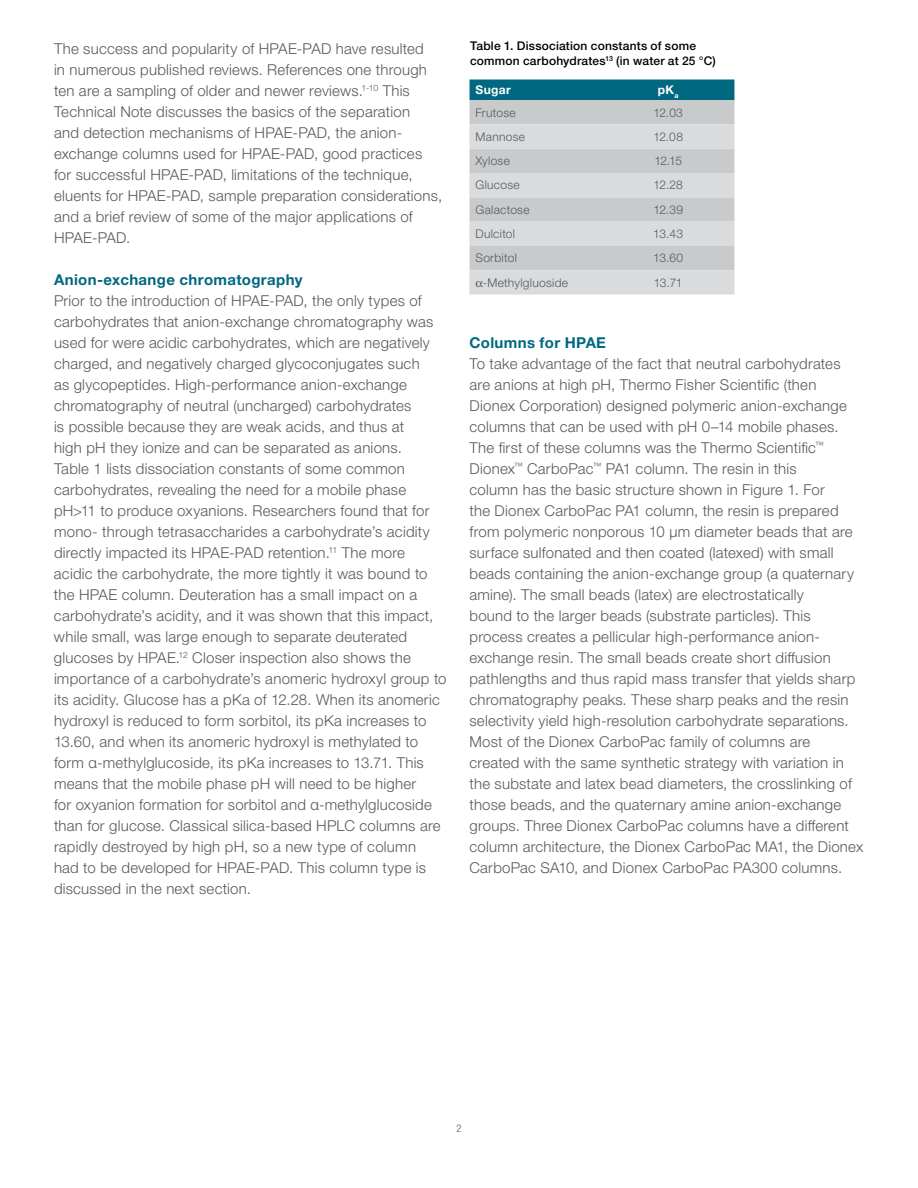
<style>
.page{position:relative;width:918px;height:1188px;background:#fff}
.page>*{position:absolute;margin:0;border:0;box-sizing:border-box;transform-origin:0 0}
.t1{font:300 15px/21px "Helvetica Neue LTW1 G";letter-spacing:.015em;color:#58595b}
.t2{font:700 15px "Helvetica Neue LTW1 G";letter-spacing:.025em;color:#006880}
.t3{font:300 12px "Helvetica Neue LTW1 G";letter-spacing:.025em;color:#58595b}
.t4{font:500 12px/15.8px "Helvetica Neue LTW1 G";letter-spacing:.015em;color:#000}
.t5{font:700 12px "Helvetica Neue LTW1 G";letter-spacing:.035em;color:#fff}
.t6{font:300 condensed 10.5px "Helvetica Neue LTW1 G";color:#58595b}
</style>
<div class="page">
<div style="left:469px;top:80px;width:265px;height:20px;background:#006880"></div>
<div style="left:469px;top:100px;width:265px;height:24px;background:#c9cacc"></div>
<svg style="left:469px;top:124px;width:265px;height:171px;background:#d3d4d5"></svg>
<svg style="left:476px;top:281px;width:7px;height:6px"></svg>
<p class="t1" style="left:54px;top:38px;width:390px">The success and popularity of HPAE-PAD have resulted<br>in numerous published reviews. References one through ten are a sampling of older and newer reviews.<sup>1-10</sup> This Technical Note discusses the basics of the separation<br>and detection mechanisms of HPAE-PAD, the anion&shy;exchange columns used for HPAE-PAD, good practices for successful HPAE-PAD, limitations of the technique, eluents for HPAE-PAD, sample preparation considerations, and a brief review of some of the major applications of HPAE-PAD.</p>
<p class="t2" style="left:54px;top:270px;width:250px">Anion-exchange chromatography</p>
<p class="t1" style="left:54px;top:290px;width:394px">Prior to the introduction of HPAE-PAD, the only types of carbohydrates that anion-exchange chromatography was used for were acidic carbohydrates, which are negatively charged, and negatively charged glycoconjugates such<br>as glycopeptides. High-performance anion-exchange chromatography of neutral (uncharged) carbohydrates<br>is possible because they are weak acids, and thus at<br>high pH they ionize and can be separated as anions.<br>Table 1 lists dissociation constants of some common carbohydrates, revealing the need for a mobile phase pH&gt;11 to produce oxyanions. Researchers found that for mono- through tetrasaccharides a carbohydrate’s acidity directly impacted its HPAE-PAD retention.<sup>11</sup> The more acidic the carbohydrate, the more tightly it was bound to the HPAE column. Deuteration has a small impact on a carbohydrate’s acidity, and it was shown that this impact, while small, was large enough to separate deuterated glucoses by HPAE.<sup>12</sup> Closer inspection also shows the importance of a carbohydrate’s anomeric hydroxyl group to its acidity. Glucose has a pKa of 12.28. When its anomeric hydroxyl is reduced to form sorbitol, its pKa increases to 13.60, and when its anomeric hydroxyl is methylated to form α-methylglucoside, its pKa increases to 13.71. This means that the mobile phase pH will need to be higher<br>for oxyanion formation for sorbitol and α-methylglucoside than for glucose. Classical silica-based HPLC columns are rapidly destroyed by high pH, so a new type of column<br>had to be developed for HPAE-PAD. This column type is discussed in the next section.</p>
<p class="t4" style="left:470px;top:37px;width:247px">Table 1. Dissociation constants of some common carbohydrates<sup>13</sup> (in water at 25 °C)</p>
<p class="t5" style="left:476px;top:82px;width:37px">Sugar</p>
<p class="t5" style="left:658px;top:82px;width:22px">pK<sub>a</sub></p>
<p class="t3" style="left:476px;top:105px;width:42px">Frutose</p>
<p class="t3" style="left:653px;top:105px;width:31px">12.03</p>
<p class="t3" style="left:476px;top:129px;width:51px">Mannose</p>
<p class="t3" style="left:653px;top:129px;width:31px">12.08</p>
<p class="t3" style="left:476px;top:154px;width:36px">Xylose</p>
<p class="t3" style="left:654px;top:154px;width:29px">12.15</p>
<p class="t3" style="left:476px;top:178px;width:46px">Glucose</p>
<p class="t3" style="left:653px;top:178px;width:31px">12.28</p>
<p class="t3" style="left:476px;top:202px;width:56px">Galactose</p>
<p class="t3" style="left:653px;top:202px;width:31px">12.39</p>
<p class="t3" style="left:476px;top:226px;width:41px">Dulcitol</p>
<p class="t3" style="left:653px;top:226px;width:31px">13.43</p>
<p class="t3" style="left:476px;top:251px;width:43px">Sorbitol</p>
<p class="t3" style="left:653px;top:251px;width:31px">13.60</p>
<p class="t3" style="left:483px;top:275px;width:87px">-Methylgluoside</p>
<p class="t3" style="left:654px;top:275px;width:30px">13.71</p>
<p class="t2" style="left:470px;top:333px;width:138px">Columns for HPAE</p>
<p class="t1" style="left:469px;top:353px;width:395px">To take advantage of the fact that neutral carbohydrates are anions at high pH, Thermo Fisher Scientific (then Dionex Corporation) designed polymeric anion-exchange columns that can be used with pH 0–14 mobile phases.<br>The first of these columns was the Thermo Scientific<sup>™ </sup>Dionex<sup>™</sup> CarboPac<sup>™</sup> PA1 column. The resin in this<br>column has the basic structure shown in Figure 1. For<br>the Dionex CarboPac PA1 column, the resin is prepared from polymeric nonporous 10 µm diameter beads that are surface sulfonated and then coated (latexed) with small beads containing the anion-exchange group (a quaternary amine). The small beads (latex) are electrostatically<br>bound to the larger beads (substrate particles). This process creates a pellicular high-performance anion&shy;exchange resin. The small beads create short diffusion pathlengths and thus rapid mass transfer that yields sharp chromatography peaks. These sharp peaks and the resin selectivity yield high-resolution carbohydrate separations.<br>Most of the Dionex CarboPac family of columns are created with the same synthetic strategy with variation in the substate and latex bead diameters, the crosslinking of those beads, and the quaternary amine anion-exchange groups. Three Dionex CarboPac columns have a different column architecture, the Dionex CarboPac MA1, the Dionex CarboPac SA10, and Dionex CarboPac PA300 columns.</p>
<p class="t6" style="left:456px;top:1122px;width:7px">2</p>
</div>
